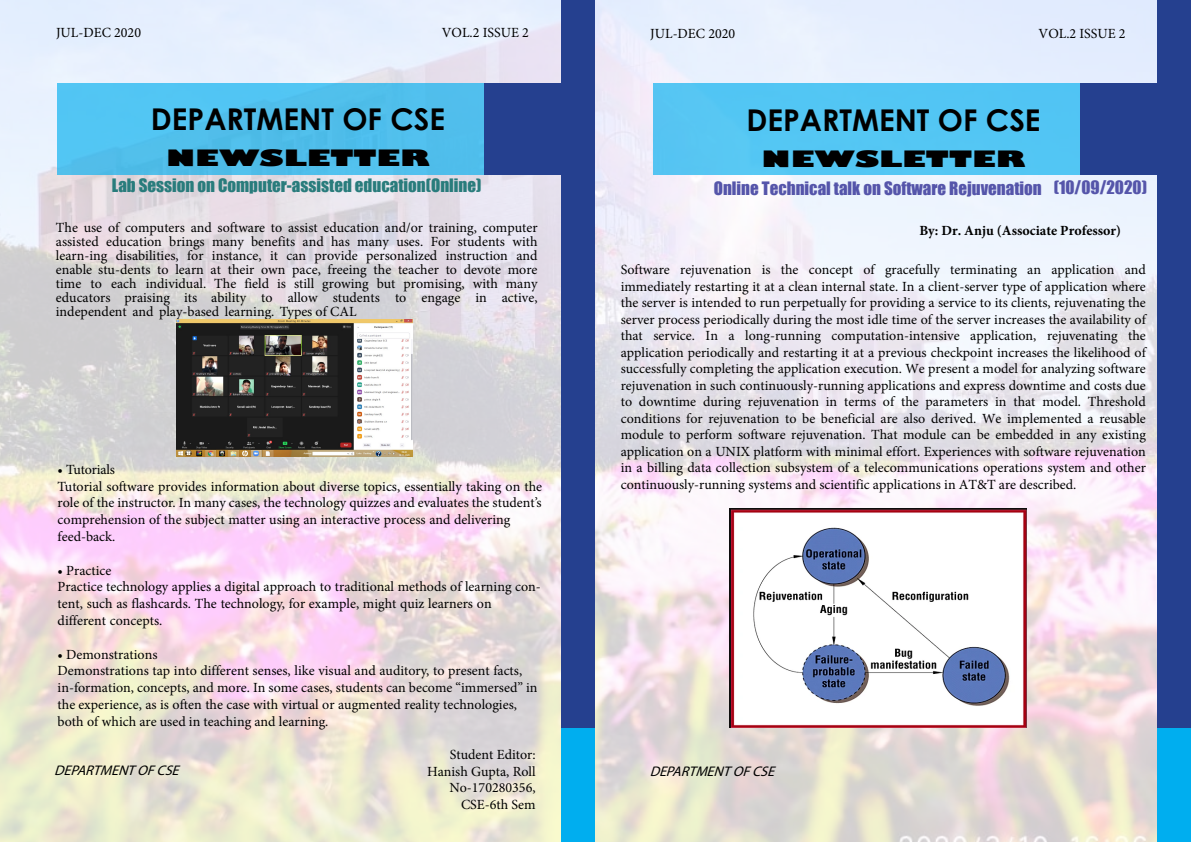
<style>
.page{position:relative;width:1191px;height:842px;background:#fff}
.page>*{position:absolute;margin:0;border:0;box-sizing:border-box;transform-origin:0 0}
.t1{font:700 30px "Century Gothic";color:#000}
.t2{font:800 22px "Gill Sans";color:#000;scale:1.5 1}
.t3{font:17px "Impact";color:#55a}
.t4{font:17px "Impact";color:#297c7c}
.t5{font:14px/16.8px "Minion Pro";color:#000}
.t6{font:italic 14px "Myriad Pro";color:#000}
.t7{font:700 14px "Minion Pro";color:#000}
</style>
<div class="page">
<img style="left:0;top:0;width:1158px;height:842px">
<div style="left:653px;top:84px;width:504px;height:91px;background:#53c6f4"></div>
<div style="left:1158px;top:0;width:33px;height:818px;background:#25408f"></div>
<div style="left:1158px;top:728px;width:33px;height:114px;background:#00aeef"></div>
<div style="left:1079px;top:84px;width:86px;height:91px;background:#25408f"></div>
<div style="left:57px;top:84px;width:504px;height:91px;background:#51bfec"></div>
<div style="left:562px;top:0;width:33px;height:818px;background:#25408f"></div>
<div style="left:562px;top:728px;width:33px;height:114px;background:#00aeef"></div>
<div style="left:483px;top:84px;width:86px;height:91px;background:#25408f"></div>
<img style="left:729px;top:508px;width:297px;height:220px">
<img style="left:176px;top:319px;width:236px;height:138px">
<p class="t5" style="left:56px;top:24px;width:87px">JUL-DEC 2020</p>
<p class="t5" style="left:442px;top:24px;width:89px">VOL.2 ISSUE 2</p>
<p class="t5" style="left:650px;top:25px;width:87px">JUL-DEC 2020</p>
<p class="t5" style="left:1038px;top:25px;width:89px">VOL.2 ISSUE 2</p>
<h1 class="t1" style="left:151px;top:96px;width:296px">DEPARTMENT OF CSE</h1>
<h2 class="t2" style="left:166px;top:144px;width:177px">NEWSLETTER</h2>
<h1 class="t1" style="left:746px;top:97px;width:295px">DEPARTMENT OF CSE</h1>
<h2 class="t2" style="left:761px;top:145px;width:177px">NEWSLETTER</h2>
<p class="t4" style="left:112px;top:172px;width:371px">Lab Session on Computer-assisted education(Online)</p>
<p class="t3" style="left:713px;top:175px;width:435px">Online Technical talk on Software Rejuvenation (10/09/2020)</p>
<p class="t5" style="left:56px;top:221px;width:483px;line-height:14px;text-align:justify">The use of computers and software to assist education and/or training, computer assisted education brings many benefits and has many uses. For students with learn-ing disabilities, for instance, it can provide personalized instruction and enable stu-dents to learn at their own pace, freeing the teacher to devote more time to each individual. The field is still growing but promising, with many educators praising its ability to allow students to engage in active, independent and play-based learning. Types of CAL</p>
<p class="t7" style="left:919px;top:221px;width:203px">By: Dr. Anju (Associate Professor)</p>
<p class="t5" style="left:621px;top:262px;width:526px;line-height:16.5px;text-align:justify">Software rejuvenation is the concept of gracefully terminating an application and immediately restarting it at a clean internal state. In a client-server type of application where the server is intended to run perpetually for providing a service to its clients, rejuvenating the server process periodically during the most idle time of the server increases the availability of that service. In a long-running computation-intensive application, rejuvenating the application periodically and restarting it at a previous checkpoint increases the likelihood of successfully completing the application execution. We present a model for analyzing software rejuvenation in such continuously-running applications and express downtime and costs due to downtime during rejuvenation in terms of the parameters in that model. Threshold conditions for rejuvenation to be beneficial are also derived. We implemented a reusable module to perform software rejuvenation. That module can be embedded in any existing application on a UNIX platform with minimal effort. Experiences with software rejuvenation in a billing data collection subsystem of a telecommunications operations system and other continuously-running systems and scientific applications in AT&amp;T are described.</p>
<p class="t5" style="left:58px;top:461px;width:486px">• Tutorials<br>Tutorial software provides information about diverse topics, essentially taking on the role of the instructor. In many cases, the technology quizzes and evaluates the student’s comprehension of the subject matter using an interactive process and delivering feed-back.</p>
<p class="t5" style="left:58px;top:562px;width:485px">• Practice<br>Practice technology applies a digital approach to traditional methods of learning con&shy;tent, such as flashcards. The technology, for example, might quiz learners on different concepts.</p>
<p class="t5" style="left:58px;top:646px;width:481px">• Demonstrations<br>Demonstrations tap into different senses, like visual and auditory, to present facts, in-formation, concepts, and more. In some cases, students can become “immersed” in the experience, as is often the case with virtual or augmented reality technologies, both of which are used in teaching and learning.</p>
<p class="t5" style="left:427px;top:746px;width:110px;text-align:right">Student Editor:<br>Hanish Gupta, Roll<br>No-170280356,<br>CSE-6th Sem</p>
<p class="t6" style="left:54px;top:762px;width:131px">DEPARTMENTOFCSE</p>
<p class="t6" style="left:649px;top:763px;width:131px">DEPARTMENTOFCSE</p>
</div>
